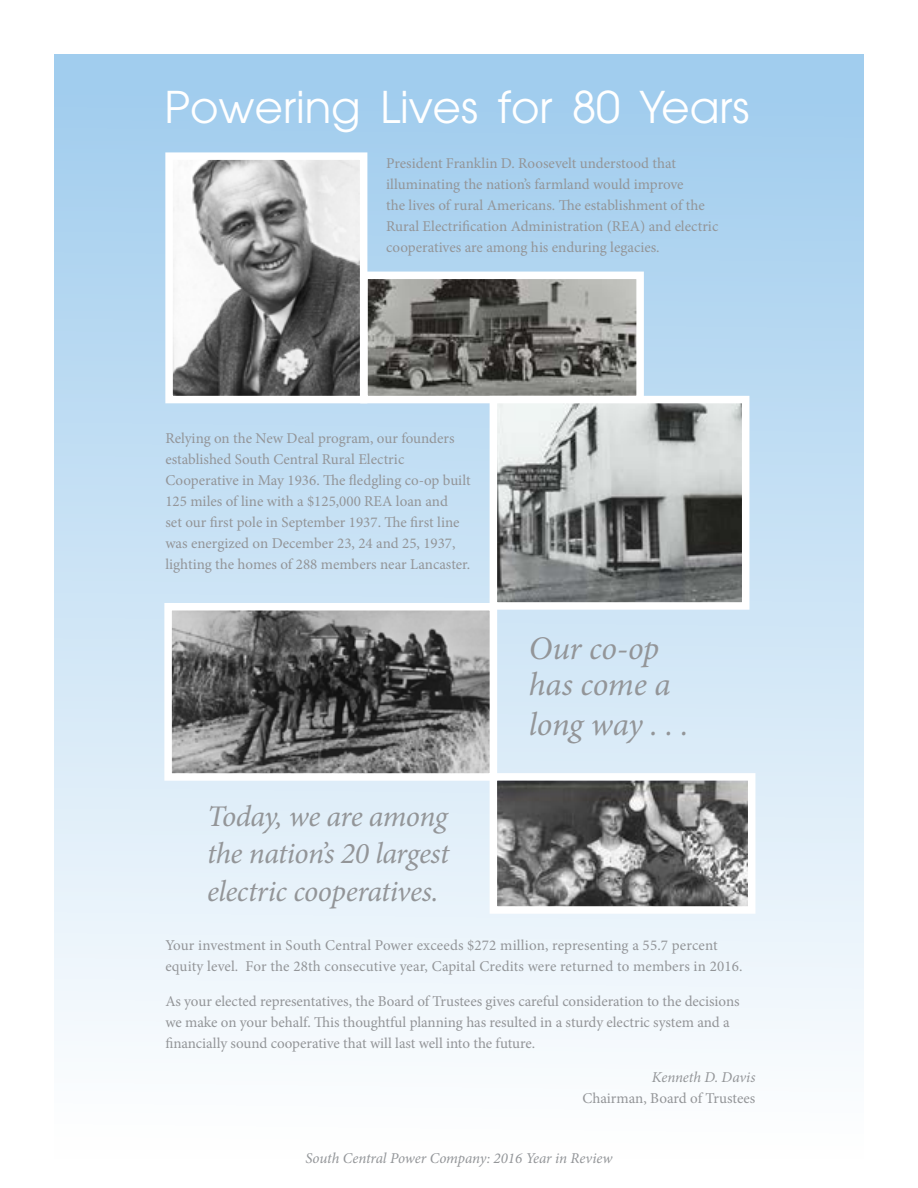
<style>
.page{position:relative;width:918px;height:1188px;background:#fff}
.page>*{position:absolute;margin:0;border:0;box-sizing:border-box;transform-origin:0 0}
.t1{font:43.5px "Avant Garde";color:#fff}
.t2{font:italic 33px/36px "Minion Pro";letter-spacing:-.005em;color:#939598}
.t3{font:italic 30px/37.2px "Minion Pro";letter-spacing:-.02em;color:#939598;text-align:justify}
.t4{font:15px/21px "Minion Pro";color:#939598}
.t5{font:italic 15px "Minion Pro";letter-spacing:-.005em;color:#939598}
</style>
<div class="page">
<div style="left:54px;top:54px;width:810px;height:1105px;background:linear-gradient(to bottom,#9ecbed,#fff)"></div>
<img style="left:174px;top:161px;width:184px;height:233px">
<div style="left:165px;top:152px;width:202px;height:251px;border:8px solid #fff"></div>
<img style="left:369px;top:281px;width:266px;height:113px">
<div style="left:360px;top:272px;width:284px;height:131px;border:8px solid #fff"></div>
<img style="left:499px;top:405px;width:241px;height:196px">
<div style="left:490px;top:396px;width:259px;height:214px;border:8px solid #fff"></div>
<img style="left:173px;top:612px;width:315px;height:160px">
<div style="left:164px;top:603px;width:333px;height:178px;border:8px solid #fff"></div>
<img style="left:499px;top:782px;width:247px;height:123px">
<div style="left:490px;top:773px;width:265px;height:141px;border:8px solid #fff"></div>
<h1 class="t1" style="left:164px;top:82px;width:587px">Powering Lives for 80 Years</h1>
<p class="t4" style="left:386px;top:153px;width:334px">President Franklin D. Roosevelt understood that illuminating the nation’s farmland would improve<br>the lives of rural Americans. The establishment of the Rural Electrification Administration (REA) and electric cooperatives are among his enduring legacies.</p>
<p class="t4" style="left:165px;top:428px;width:307px">Relying on the New Deal program, our founders established South Central Rural Electric Cooperative in May 1936. The fledgling co-op built 125 miles of line with a $125,000 REA loan and<br>set our first pole in September 1937. The first line was energized on December 23, 24 and 25, 1937, lighting the homes of 288 members near Lancaster.</p>
<h2 class="t2" style="left:529px;top:630px;width:143px">Our co-op has come a</h2>
<h2 class="t2" style="left:529px;top:706px;width:161px">long way . . .</h2>
<h3 class="t3" style="left:207px;top:798px;width:244px">Today, we are among the nation’s 20 largest electric cooperatives.</h3>
<p class="t4" style="left:165px;top:935px;width:579px">Your investment in South Central Power exceeds $272 million, representing a 55.7 percent equity level. For the 28th consecutive year, Capital Credits were returned to members in 2016.</p>
<p class="t4" style="left:165px;top:991px;width:576px">As your elected representatives, the Board of Trustees gives careful consideration to the decisions we make on your behalf. This thoughtful planning has resulted in a sturdy electric system and a financially sound cooperative that will last well into the future.</p>
<p class="t5" style="left:652px;top:1067px;width:105px">Kenneth D. Davis</p>
<p class="t4" style="left:582px;top:1088px;width:175px">Chairman, Board of Trustees</p>
<p class="t5" style="left:305px;top:1148px;width:309px">South Central Power Company: 2016 Year in Review</p>
</div>
